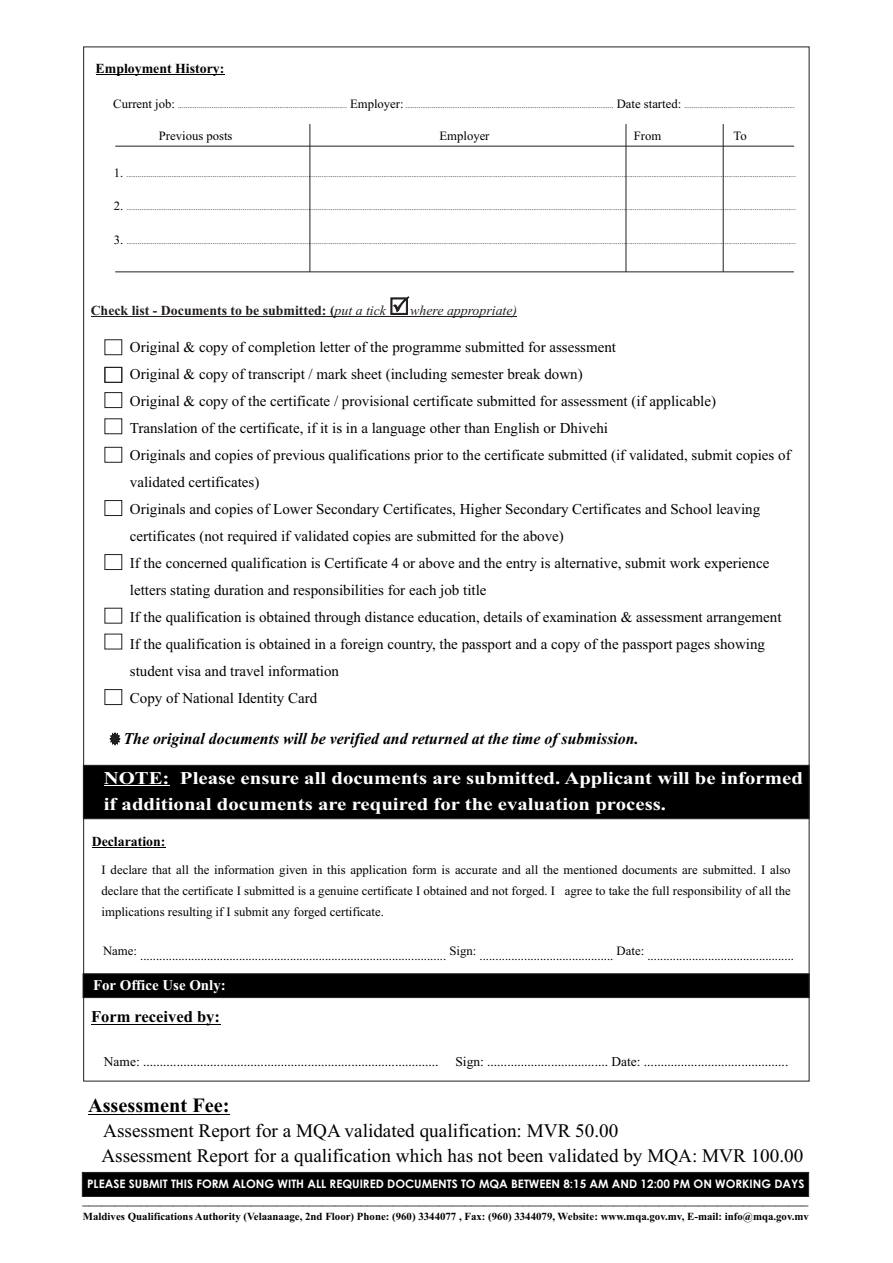
<style>
.page{position:relative;width:893px;height:1263px;background:#fff}
.page>*{position:absolute;margin:0;border:0;box-sizing:border-box;transform-origin:0 0}
.t1{font:700 20.25px "Times New Roman";color:#000}
.t2{font:19.2px/24.5px "Times New Roman";color:#000}
.t3{font:700 18px/26.1px "Times New Roman";color:#fff;scale:1.15 1}
.t4{font:italic 700 16.5px "Times New Roman";color:#000;scale:.96 1}
.t5{font:700 16.5px "Times New Roman";color:#000}
.t6{font:15px/27px "Times New Roman";color:#000}
.t7{font:700 15px "Times New Roman";color:#fff}
.t8{font:700 13.8px "Times New Roman";color:#231f20}
.t9{font:700 13.8px "Times New Roman";color:#000}
.t10{font:italic 13.8px "Times New Roman";color:#231f20}
.t11{font:13.5px "Times New Roman";color:#000}
.t12{font:12.75px/20.7px "Times New Roman";color:#000;text-align:justify}
.t13{font:12px "Arial";color:#231f20}
.t14{font:700 11.7px "Century Gothic";color:#fff}
.t15{font:700 10.8px "Times New Roman";color:#000}
.t16{font:7.5px "Times New Roman";color:#000}
.s1{font-size:12.75px}
.s2{font-weight:400;font-style:italic}
</style>
<div class="page">
<hr style="left:91px;top:316px;width:244px;height:1px;background:#231f20">
<hr style="left:335px;top:316px;width:182px;height:1px;background:#231f20">
<svg style="left:82px;top:1172px;width:727px;height:25px;background:#030202"></svg>
<svg style="left:391px;top:296px;width:18px;height:19px"></svg>
<hr style="left:88px;top:1114px;width:142px;height:1px;background:#000">
<div style="left:105px;top:340px;width:17px;height:15px;border:1px solid #231f20"></div>
<div style="left:105px;top:367px;width:17px;height:15px;border:1px solid #231f20"></div>
<div style="left:105px;top:392px;width:17px;height:16px;border:1px solid #231f20"></div>
<div style="left:105px;top:419px;width:17px;height:15px;border:1px solid #231f20"></div>
<div style="left:105px;top:447px;width:17px;height:15px;border:1px solid #231f20"></div>
<div style="left:105px;top:500px;width:17px;height:16px;border:1px solid #231f20"></div>
<div style="left:105px;top:554px;width:17px;height:16px;border:1px solid #231f20"></div>
<div style="left:105px;top:689px;width:17px;height:16px;border:1px solid #231f20"></div>
<hr style="left:92px;top:847px;width:73px;height:1px;background:#000">
<div style="left:83px;top:765px;width:726px;height:54px;background:#000"></div>
<svg style="left:109px;top:732px;width:12px;height:13px"></svg>
<svg style="left:83px;top:973px;width:726px;height:25px;background:#050404"></svg>
<hr style="left:92px;top:1024px;width:129px;height:1px;background:#000">
<hr style="left:104px;top:785px;width:66px;height:1px;background:#fff">
<hr style="left:96px;top:74px;width:128px;height:1px;background:#000">
<svg style="left:115px;top:124px;width:679px;height:149px"></svg>
<h3 class="t9" style="left:96px;top:63px;width:130px">Employment History:</h3>
<p class="t16" style="left:113px;top:103px;width:683px"><span class="s1">Current job:</span> .......................................................................................... <span class="s1">Employer:</span> ............................................................................................................... <span class="s1">Date started:</span> ...........................................................</p>
<h3 class="t12" style="left:159px;top:126px;width:75px">Previous posts</h3>
<h3 class="t12" style="left:439px;top:127px;width:52px">Employer</h3>
<h3 class="t12" style="left:634px;top:127px;width:29px">From</h3>
<h3 class="t12" style="left:734px;top:127px;width:15px">To</h3>
<p class="t16" style="left:114px;top:172px;width:684px"><span class="s1">1.</span> .....................................................................................................................................................................................................................................................................................................................................................................</p>
<p class="t16" style="left:114px;top:205px;width:684px"><span class="s1">2.</span> .....................................................................................................................................................................................................................................................................................................................................................................</p>
<p class="t16" style="left:114px;top:239px;width:684px"><span class="s1">3.</span> .....................................................................................................................................................................................................................................................................................................................................................................</p>
<h3 class="t8" style="left:91px;top:305px;width:297px">Check list - Documents to be submitted: (<span class="s2">put a tick</span></h3>
<h3 class="t10" style="left:410px;top:305px;width:108px">where appropriate)</h3>
<p class="t6" style="left:130px;top:335px;width:662px">Original &amp; copy of completion letter of the programme submitted for assessment<br>Original &amp; copy of transcript / mark sheet (including semester break down)<br>Original &amp; copy of the certificate / provisional certificate submitted for assessment (if applicable)<br>Translation of the certificate, if it is in a language other than English or Dhivehi<br>Originals and copies of previous qualifications prior to the certificate submitted (if validated, submit copies of validated certificates)<br>Originals and copies of Lower Secondary Certificates, Higher Secondary Certificates and School leaving certificates (not required if validated copies are submitted for the above)<br>If the concerned qualification is Certificate 4 or above and the entry is alternative, submit work experience letters stating duration and responsibilities for each job title<br>If the qualification is obtained through distance education, details of examination &amp; assessment arrangement If the qualification is obtained in a foreign country, the passport and a copy of the passport pages showing student visa and travel information<br>Copy of National Identity Card</p>
<h3 class="t4" style="left:124px;top:733px;width:538px">The original documents will be verified and returned at the time of submission.</h3>
<h3 class="t3" style="left:104px;top:766px;width:609px">NOTE: Please ensure all documents are submitted. Applicant will be informed if additional documents are required for the evaluation process.</h3>
<h3 class="t9" style="left:92px;top:837px;width:75px">Declaration:</h3>
<p class="t12" style="left:102px;top:861px;width:691px">I declare that all the information given in this application form is accurate and all the mentioned documents are submitted. I also declare that the certificate I submitted is a genuine certificate I obtained and not forged. I agree to take the full responsibility of all the implications resulting if I submit any forged certificate.</p>
<h3 class="t12" style="left:103px;top:941px;width:35px">Name:</h3>
<h3 class="t12" style="left:449px;top:941px;width:28px">Sign:</h3>
<h3 class="t12" style="left:617px;top:941px;width:29px">Date:</h3>
<h3 class="t12" style="left:140px;top:947px;width:307px">................................................................................................</h3>
<h3 class="t12" style="left:480px;top:947px;width:135px">..........................................</h3>
<h3 class="t12" style="left:647px;top:947px;width:148px">..............................................</h3>
<h3 class="t7" style="left:93px;top:980px;width:134px">For Office Use Only:</h3>
<h3 class="t5" style="left:91px;top:1011px;width:130px">Form received by:</h3>
<h3 class="t11" style="left:104px;top:1056px;width:336px">Name: ........................................................................................</h3>
<h3 class="t11" style="left:455px;top:1056px;width:334px">Sign: .................................... Date: ...........................................</h3>
<h1 class="t1" style="left:88px;top:1098px;width:143px">Assessment Fee:</h1>
<h2 class="t2" style="left:101px;top:1120px;width:704px">Assessment Report for a MQA validated qualification: MVR 50.00<br>Assessment Report for a qualification which has not been validated by MQA: MVR 100.00</h2>
<h3 class="t14" style="left:87px;top:1179px;width:719px">PLEASE SUBMIT THIS FORM ALONG WITH ALL REQUIRED DOCUMENTS TO MQA BETWEEN 8:15 AM AND 12:00 PM ON WORKING DAYS</h3>
<h3 class="t13" style="left:82px;top:1196px;width:727px">________________________________________________________________________________________________________________</h3>
<h3 class="t15" style="left:83px;top:1213px;width:728px">Maldives Qualifications Authority (Velaanaage, 2nd Floor) Phone: (960) 3344077 , Fax: (960) 3344079, Website: www.mqa.gov.mv, E-mail: info@mqa.gov.mv</h3>
</div>
